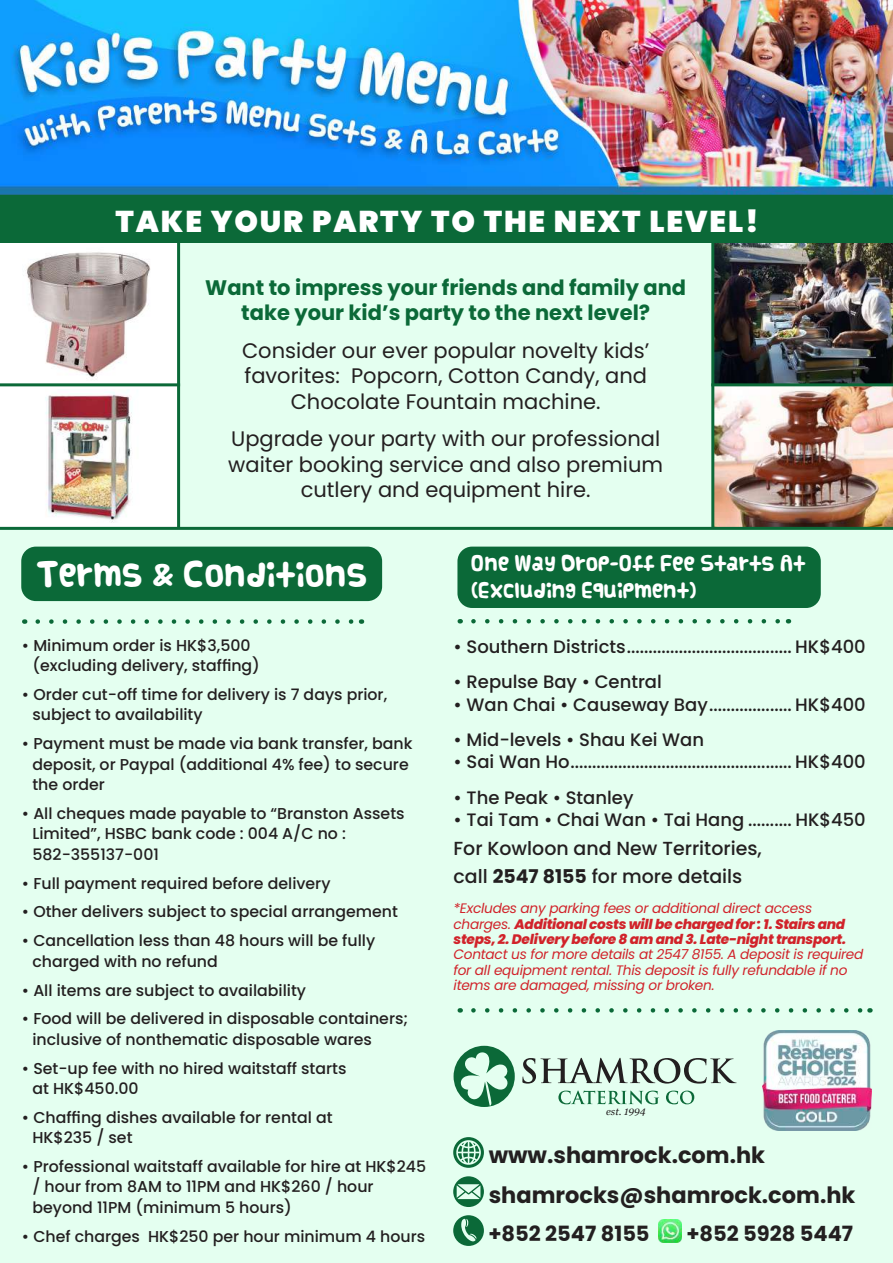
<style>
.page{position:relative;width:893px;height:1263px;background:#fff}
.page>*{position:absolute;margin:0;border:0;box-sizing:border-box;transform-origin:0 0}
.t1{font:900 30px "Poppins";letter-spacing:.06em;color:#fff}
.t2{font:26.55px "Vanilla";color:#fff}
.t3{font:700 22.5px/39.2px "Poppins";color:#231f20}
.t4{font:21px/25.2px "Poppins";color:#231f20;text-align:center}
.t5{font:700 21px/25.2px "Poppins";color:#0b6938;text-align:center}
.t6{font:700 21px "Poppins";color:#231f20}
.t7{font:500 18.9px/28.5px "Poppins";color:#231f20}
.t8{font:500 18px "Poppins";color:#231f20}
.t9{font:16.5px/27px "Vanilla";color:#fff}
.t10{font:500 15.75px/20.4px "Poppins";color:#231f20}
.t11{font:italic 800 13.65px/15.5px "Poppins";letter-spacing:-.02em;color:#d1232a}
.t12{font:italic 13.65px/15.5px "Poppins";letter-spacing:-.02em;color:#d1232a}
.t13{font:italic 10.2px "Georgia";color:#231f20}
.s1{font-weight:700}
.s2{font-weight:400}
</style>
<div class="page">
<img style="left:0;top:0;width:893px;height:1263px">
<svg style="left:38px;top:619px;width:316px;height:5px;background:#b1dcc5"></svg>
<div style="left:21px;top:547px;width:361px;height:54px;background:#0b6938;border-radius:15px"></div>
<svg style="left:473px;top:619px;width:308px;height:4px"></svg>
<svg style="left:473px;top:1008px;width:390px;height:4px;background:#aad7bf"></svg>
<svg style="left:453px;top:1137px;width:31px;height:31px"></svg>
<svg style="left:453px;top:1176px;width:31px;height:31px"></svg>
<svg style="left:453px;top:1215px;width:31px;height:31px"></svg>
<img style="left:658px;top:1219px;width:24px;height:23px">
<div style="left:457px;top:547px;width:364px;height:61px;background:#0b6938;border-radius:15px"></div>
<svg style="left:454px;top:1046px;width:61px;height:61px;background:#85bd9f"></svg>
<svg style="left:522px;top:1058px;width:214px;height:25px;background:#a9bbb0"></svg>
<svg style="left:558px;top:1090px;width:101px;height:14px"></svg>
<svg style="left:666px;top:1090px;width:28px;height:14px"></svg>
<hr style="left:0;top:195px;width:893px;height:4px;background:#0b6938">
<div style="left:0;top:243px;width:179px;height:142px;background:#fff"></div>
<img style="left:26px;top:252px;width:125px;height:125px">
<div style="left:0;top:385px;width:179px;height:142px;background:#fff"></div>
<img style="left:45px;top:392px;width:87px;height:131px">
<img style="left:714px;top:243px;width:179px;height:140px">
<img style="left:714px;top:386px;width:179px;height:141px">
<div style="left:0;top:199px;width:893px;height:44px;background:#0b6938"></div>
<hr style="left:0;top:527px;width:893px;height:3px;background:#0b6938">
<hr style="left:711px;top:243px;width:3px;height:285px;background:#0b6938">
<hr style="left:177px;top:243px;width:3px;height:285px;background:#0b6938">
<hr style="left:711px;top:383px;width:182px;height:3px;background:#0b6938">
<hr style="left:0;top:383px;width:180px;height:3px;background:#0b6938">
<img style="left:762px;top:1030px;width:110px;height:101px">
<h1 class="t1" style="left:116px;top:204px;width:644px">TAKE YOUR PARTY TO THE NEXT LEVEL!</h1>
<h3 class="t5" style="left:205px;top:275px;width:482px">Want to impress your friends and family and take your kid’s party to the next level?</h3>
<h3 class="t4" style="left:242px;top:338px;width:409px">Consider our ever popular novelty kids’ favorites: Popcorn, Cotton Candy, and<br>Chocolate Fountain machine.</h3>
<h3 class="t4" style="left:228px;top:427px;width:436px">Upgrade your party with our professional waiter booking service and also premium cutlery and equipment hire.</h3>
<h2 class="t2" style="left:36px;top:560px;width:333px">Terms &amp; Conditions</h2>
<p class="t10" style="left:32px;top:635px;width:229px;text-indent:-10px">• Minimum order is HK$3,500 (excluding delivery, staffing)</p>
<p class="t10" style="left:32px;top:684px;width:356px;text-indent:-10px">• Order cut-off time for delivery is 7 days prior, subject to availability</p>
<p class="t10" style="left:32px;top:734px;width:381px;text-indent:-10px">• Payment must be made via bank transfer, bank deposit, or Paypal (additional 4% fee) to secure the order</p>
<p class="t10" style="left:32px;top:803px;width:374px;text-indent:-10px">• All cheques made payable to “Branston Assets<br>Limited”, HSBC bank code : 004 A/C no :<br>582-355137-001</p>
<p class="t10" style="left:22px;top:873px;width:310px">• Full payment required before delivery</p>
<p class="t10" style="left:22px;top:902px;width:377px">• Other delivers subject to special arrangement</p>
<p class="t10" style="left:32px;top:931px;width:344px;text-indent:-10px">• Cancellation less than 48 hours will be fully charged with no refund</p>
<p class="t10" style="left:22px;top:980px;width:286px">• All items are subject to availability</p>
<p class="t10" style="left:32px;top:1009px;width:377px;text-indent:-10px">• Food will be delivered in disposable containers; inclusive of nonthematic disposable wares</p>
<p class="t10" style="left:32px;top:1058px;width:316px;text-indent:-10px">• Set-up fee with no hired waitstaff starts at HK$450.00</p>
<p class="t10" style="left:32px;top:1107px;width:302px;text-indent:-10px">• Chaffing dishes available for rental at<br>HK$235 / set</p>
<p class="t10" style="left:32px;top:1156px;width:395px;text-indent:-10px">• Professional waitstaff available for hire at HK$245 / hour from 8AM to 11PM and HK$260 / hour beyond 11PM (minimum 5 hours)</p>
<p class="t10" style="left:22px;top:1226px;width:405px">• Chef charges HK$250 per hour minimum 4 hours</p>
<p class="t9" style="left:471px;top:549px;width:336px">One Way Drop-Off Fee Starts At (Excluding Equipment)</p>
<p class="t8" style="left:454px;top:636px;width:414px">• Southern Districts...................................... HK$400</p>
<p class="t8" style="left:454px;top:671px;width:210px">• Repulse Bay • Central</p>
<p class="t8" style="left:454px;top:694px;width:414px">• Wan Chai • Causeway Bay................... HK$400</p>
<p class="t8" style="left:454px;top:729px;width:252px">• Mid-levels • Shau Kei Wan</p>
<p class="t8" style="left:454px;top:752px;width:414px">• Sai Wan Ho................................................... HK$400</p>
<p class="t8" style="left:454px;top:787px;width:181px">• The Peak • Stanley</p>
<p class="t8" style="left:454px;top:809px;width:414px">• Tai Tam • Chai Wan • Tai Hang .......... HK$450</p>
<p class="t7" style="left:454px;top:834px;width:310px">For Kowloon and New Territories, call <span class="s1">2547 8155</span> for more details</p>
<p class="t11" style="left:454px;top:901px;width:394px"><span class="s2">*Excludes any parking fees or additional direct access charges.</span> Additional costs will be charged for : 1. Stairs and steps, 2. Delivery before 8 am and 3. Late-night transport.</p>
<p class="t12" style="left:454px;top:947px;width:411px">Contact us for more details at 2547 8155. A deposit is required for all equipment rental. This deposit is fully refundable if no items are damaged, missing or broken.</p>
<p class="t13" style="left:606px;top:1105px;width:41px">est. 1994</p>
<h3 class="t3" style="left:489px;top:1136px;width:368px">www.shamrock.com.hk shamrocks@shamrock.com.hk</h3>
<h3 class="t6" style="left:488px;top:1222px;width:163px">+852 2547 8155</h3>
<h3 class="t6" style="left:686px;top:1222px;width:168px">+852 5928 5447</h3>
</div>
